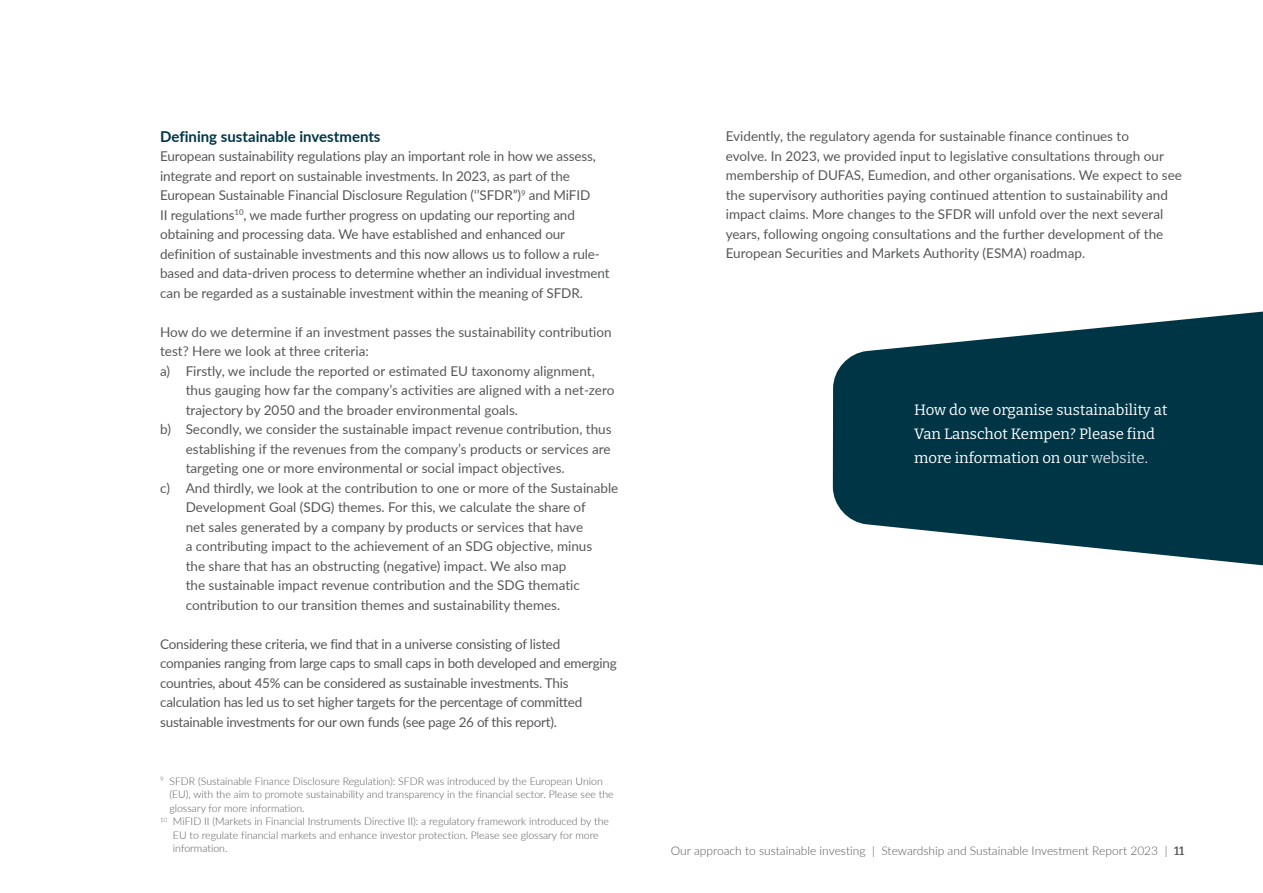
<style>
.page{position:relative;width:1263px;height:893px;background:#fff}
.page>*{position:absolute;margin:0;border:0;box-sizing:border-box;transform-origin:0 0}
.t1{font:15px/24px "Bitter";color:#fff}
.t2{font:700 15px "Lato";color:#003546}
.t3{font:13.5px/19.5px "Lato";color:#57585a}
.t4{font:13.5px/19.5px "Lato";letter-spacing:-.02em;color:#57585a}
.t5{font:300 12px "Lato";color:#57585a}
.t6{font:300 10.5px "Lato";color:#57585a}
.s1{color:#cfd8dd}
.s2{font-family:"Bitter";font-weight:600}
</style>
<div class="page">
<svg style="left:833px;top:311px;width:430px;height:255px;fill:#003546"></svg>
<p class="t2" style="left:160px;top:125px;width:222px">Defining sustainable investments</p>
<p class="t3" style="left:160px;top:146px;width:451px">European sustainability regulations play an important role in how we assess, integrate and report on sustainable investments. In 2023, as part of the European Sustainable Financial Disclosure Regulation (‘’SFDR”)<sup>9</sup> and MiFID<br>II regulations<sup>10</sup>, we made further progress on updating our reporting and obtaining and processing data. We have established and enhanced our definition of sustainable investments and this now allows us to follow a rule&shy;based and data-driven process to determine whether an individual investment can be regarded as a sustainable investment within the meaning of SFDR.</p>
<p class="t3" style="left:160px;top:321px;width:453px">How do we determine if an investment passes the sustainability contribution test? Here we look at three criteria:<br>a) Firstly, we include the reported or estimated EU taxonomy alignment,</p>
<p class="t3" style="left:186px;top:380px;width:430px">thus gauging how far the company’s activities are aligned with a net-zero</p>
<p class="t3" style="left:186px;top:399px;width:334px">trajectory by 2050 and the broader environmental goals.</p>
<p class="t3" style="left:160px;top:419px;width:453px">b) Secondly, we consider the sustainable impact revenue contribution, thus</p>
<p class="t3" style="left:186px;top:438px;width:426px">establishing if the revenues from the company’s products or services are</p>
<p class="t3" style="left:186px;top:458px;width:380px">targeting one or more environmental or social impact objectives.</p>
<p class="t3" style="left:160px;top:477px;width:460px">c) And thirdly, we look at the contribution to one or more of the Sustainable</p>
<p class="t3" style="left:186px;top:497px;width:402px">Development Goal (SDG) themes. For this, we calculate the share of</p>
<p class="t3" style="left:186px;top:516px;width:399px">net sales generated by a company by products or services that have</p>
<p class="t3" style="left:186px;top:536px;width:408px">a contributing impact to the achievement of an SDG objective, minus</p>
<p class="t3" style="left:186px;top:555px;width:382px">the share that has an obstructing (negative) impact. We also map</p>
<p class="t3" style="left:186px;top:575px;width:396px">the sustainable impact revenue contribution and the SDG thematic</p>
<p class="t3" style="left:186px;top:594px;width:376px">contribution to our transition themes and sustainability themes.</p>
<p class="t4" style="left:160px;top:633px;width:458px">Considering these criteria, we find that in a universe consisting of listed companies ranging from large caps to small caps in both developed and emerging countries, about 45% can be considered as sustainable investments. This calculation has led us to set higher targets for the percentage of committed sustainable investments for our own funds (see page 26 of this report).</p>
<p class="t6" style="left:160px;top:774px;width:444px"><sup>9</sup> SFDR (Sustainable Finance Disclosure Regulation): SFDR was introduced by the European Union</p>
<p class="t6" style="left:169px;top:787px;width:446px">(EU), with the aim to promote sustainability and transparency in the financial sector. Please see the</p>
<p class="t6" style="left:169px;top:801px;width:137px">glossary for more information.</p>
<p class="t6" style="left:160px;top:814px;width:450px"><sup>10</sup> MiFID II (Markets in Financial Instruments Directive II): a regulatory framework introduced by the</p>
<p class="t6" style="left:173px;top:828px;width:427px">EU to regulate financial markets and enhance investor protection. Please see glossary for more</p>
<p class="t6" style="left:173px;top:841px;width:56px">information.</p>
<p class="t3" style="left:726px;top:126px;width:458px">Evidently, the regulatory agenda for sustainable finance continues to<br>evolve. In 2023, we provided input to legislative consultations through our membership of DUFAS, Eumedion, and other organisations. We expect to see the supervisory authorities paying continued attention to sustainability and impact claims. More changes to the SFDR will unfold over the next several years, following ongoing consultations and the further development of the European Securities and Markets Authority (ESMA) roadmap.</p>
<p class="t1" style="left:914px;top:397px;width:255px">How do we organise sustainability at<br>Van Lanschot Kempen? Please find more information on our <span class="s1">website</span>.</p>
<p class="t5" style="left:671px;top:842px;width:515px">Our approach to sustainable investing | Stewardship and Sustainable Investment Report 2023 | <span class="s2">11</span></p>
</div>
